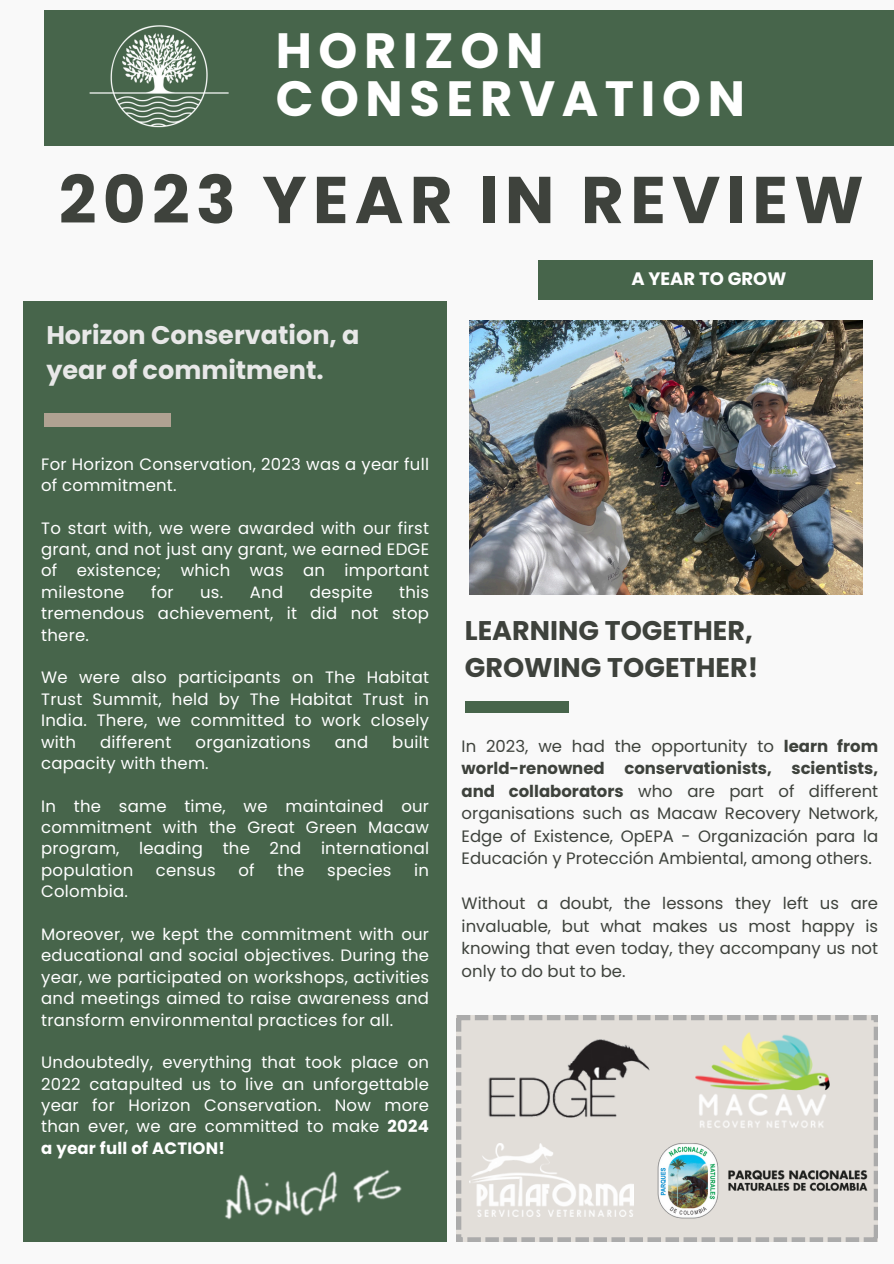
<style>
.page{position:relative;width:894px;height:1264px;background:#fff}
.page>*{position:absolute;margin:0;border:0;box-sizing:border-box;transform-origin:0 0}
.t1{font:700 66px "Poppins";letter-spacing:.095em;color:#3e423c}
.t2{font:700 49.5px/47.2px "Poppins";letter-spacing:.135em;color:#fff}
.t3{font:700 27px/37.2px "Poppins";color:#3e423c}
.t4{font:700 25.5px/34.8px "Poppins";color:#e8e8e8}
.t5{font:700 18px "Poppins";color:#fff}
.t6{font:16.5px/21.3px "Poppins";letter-spacing:.015em;color:#fff;text-align:justify}
.t7{font:16.5px/22.5px "Poppins";color:#3e423c;text-align:justify}
.s1{font-weight:700}
</style>
<div class="page">
<div style="left:0;top:0;width:893px;height:1263px;background:#f9f9f9"></div>
<div style="left:44px;top:10px;width:849px;height:136px;background:#47654b"></div>
<div style="left:538px;top:260px;width:335px;height:39px;background:#47654b"></div>
<div style="left:24px;top:301px;width:422px;height:940px;background:#47654b"></div>
<div style="left:44px;top:414px;width:126px;height:13px;background:#b0a292"></div>
<div style="left:464px;top:701px;width:104px;height:11px;background:#47654b"></div>
<svg style="left:456px;top:1015px;width:421px;height:226px;background:#dbd7d3"></svg>
<img style="left:680px;top:1030px;width:164px;height:99px">
<img style="left:651px;top:1137px;width:221px;height:86px">
<img style="left:469px;top:1143px;width:164px;height:73px">
<img style="left:89px;top:25px;width:140px;height:103px">
<img style="left:225px;top:1170px;width:177px;height:50px">
<img style="left:481px;top:1039px;width:174px;height:79px">
<img style="left:469px;top:320px;width:392px;height:274px">
<h6 class="t2" style="left:275px;top:27px;width:470px">HORIZON<br>CONSERVATION</h6>
<h6 class="t1" style="left:59px;top:154px;width:806px">2023 YEAR IN REVIEW</h6>
<h6 class="t4" style="left:46px;top:317px;width:314px">Horizon Conservation, a year of commitment.</h6>
<h6 class="t6" style="left:41px;top:453px;width:389px">For Horizon Conservation, 2023 was a year full of commitment.</h6>
<p class="t6" style="left:41px;top:517px;width:389px">To start with, we were awarded with our first grant, and not just any grant, we earned EDGE of existence; which was an important milestone</p>
<p class="t6" style="left:151px;top:581px;width:24px">for</p>
<p class="t6" style="left:200px;top:581px;width:84px">us. And</p>
<p class="t6" style="left:309px;top:581px;width:64px">despite</p>
<p class="t6" style="left:41px;top:581px;width:389px;text-indent:358px">this tremendous achievement, it did not stop there.</p>
<h5 class="t6" style="left:41px;top:667px;width:389px">We were also participants on The Habitat Trust Summit, held by The Habitat Trust in India. There, we committed to work closely with</h5>
<h5 class="t6" style="left:100px;top:731px;width:73px">different</h5>
<h5 class="t6" style="left:195px;top:731px;width:116px">organizations</h5>
<h5 class="t6" style="left:335px;top:731px;width:35px">and</h5>
<h5 class="t6" style="left:392px;top:731px;width:38px">built</h5>
<h5 class="t6" style="left:41px;top:752px;width:169px">capacity with them.</h5>
<p class="t6" style="left:41px;top:795px;width:389px">In the same time, we maintained our commitment with the Great Green Macaw program, leading the 2nd international population</p>
<p class="t6" style="left:156px;top:859px;width:61px">census</p>
<p class="t6" style="left:238px;top:859px;width:18px">of</p>
<p class="t6" style="left:277px;top:859px;width:29px">the</p>
<p class="t6" style="left:327px;top:859px;width:66px">species</p>
<p class="t6" style="left:414px;top:859px;width:16px">in</p>
<p class="t6" style="left:41px;top:880px;width:88px">Colombia.</p>
<h3 class="t6" style="left:41px;top:923px;width:389px">Moreover, we kept the commitment with our educational and social objectives. During the year, we participated on workshops, activities and meetings aimed to raise awareness and transform environmental practices for all.</h3>
<h6 class="t6" style="left:41px;top:1051px;width:389px">Undoubtedly, everything that took place on 2022 catapulted us to live an unforgettable year for Horizon Conservation. Now more than ever, we are committed to make <span class="s1">2024 a year full of ACTION!</span></h6>
<h6 class="t5" style="left:631px;top:266px;width:156px">A YEAR TO GROW</h6>
<p class="t3" style="left:464px;top:611px;width:295px">LEARNING TOGETHER,<br>GROWING TOGETHER!</p>
<p class="t7" style="left:461px;top:734px;width:418px">In 2023, we had the opportunity to <span class="s1">learn from world-renowned conservationists, scientists, and collaborators</span> who are part of different organisations such as Macaw Recovery Network, Edge of Existence, OpEPA - Organización para la Educación y Protección Ambiental, among others.</p>
<p class="t7" style="left:461px;top:892px;width:418px">Without a doubt, the lessons they left us are invaluable, but what makes us most happy is knowing that even today, they accompany us not only to do but to be.</p>
</div>
